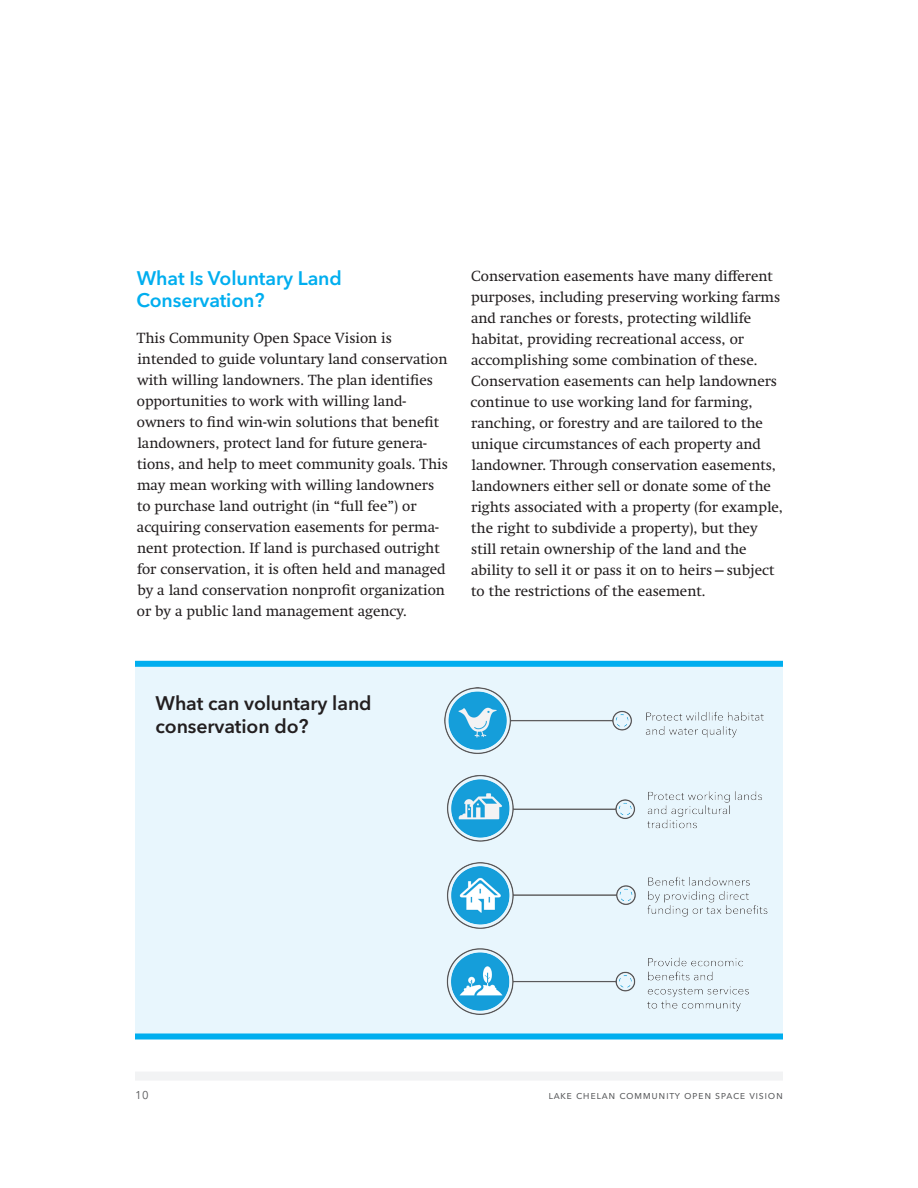
<style>
.page{position:relative;width:918px;height:1188px;background:#fff}
.page>*{position:absolute;margin:0;border:0;box-sizing:border-box;transform-origin:0 0}
.header_2{font:600 19.5px/22.5px "Avenir Next LT Pro";color:#231f20}
.header_2-2{font:600 19.5px/22.5px "Avenir Next LT Pro";letter-spacing:-.005em;color:#00aeef}
.text{font:15px/21px "Swift Neue LT Pro";color:#231f20}
.t1{font:11.25px "Avenir Next LT Pro";letter-spacing:.05em;color:#57585a}
</style>
<div class="page">
<div style="left:135px;top:1072px;width:648px;height:9px;background:#f2f3f4"></div>
<div style="left:135px;top:662px;width:648px;height:374px;background:#e8f6fd"></div>
<img style="left:444px;top:687px;width:323px;height:327px">
<div style="left:135px;top:661px;width:648px;height:6px;background:#00aeef"></div>
<div style="left:135px;top:1034px;width:648px;height:6px;background:#00aeef"></div>
<p class="header_2-2" style="left:137px;top:267px;width:207px">What Is Voluntary Land<br>Conservation?</p>
<p class="text" style="left:137px;top:328px;width:313px">This Community Open Space Vision is intended to guide voluntary land conservation with willing landowners. The plan identifies opportunities to work with willing land&shy;owners to find win-win solutions that benefit landowners, protect land for future genera&shy;tions, and help to meet community goals. This may mean working with willing landowners to purchase land outright (in “full fee”) or acquiring conservation easements for perma&shy;nent protection. If land is purchased outright for conservation, it is often held and managed by a land conservation nonprofit organization or by a public land management agency.</p>
<p class="text" style="left:471px;top:266px;width:314px">Conservation easements have many different purposes, including preserving working farms and ranches or forests, protecting wildlife habitat, providing recreational access, or accomplishing some combination of these.<br>Conservation easements can help landowners continue to use working land for farming, ranching, or forestry and are tailored to the unique circumstances of each property and landowner. Through conservation easements, landowners either sell or donate some of the rights associated with a property (for example, the right to subdivide a property), but they still retain ownership of the land and the ability to sell it or pass it on to heirs—subject to the restrictions of the easement.</p>
<p class="header_2" style="left:156px;top:692px;width:218px">What can voluntary land conservation do?</p>
<p class="t1" style="left:135px;top:1088px;width:15px">10</p>
<p class="t1" style="left:548px;top:1088px;width:236px">lake chelan community open space vision</p>
</div>
